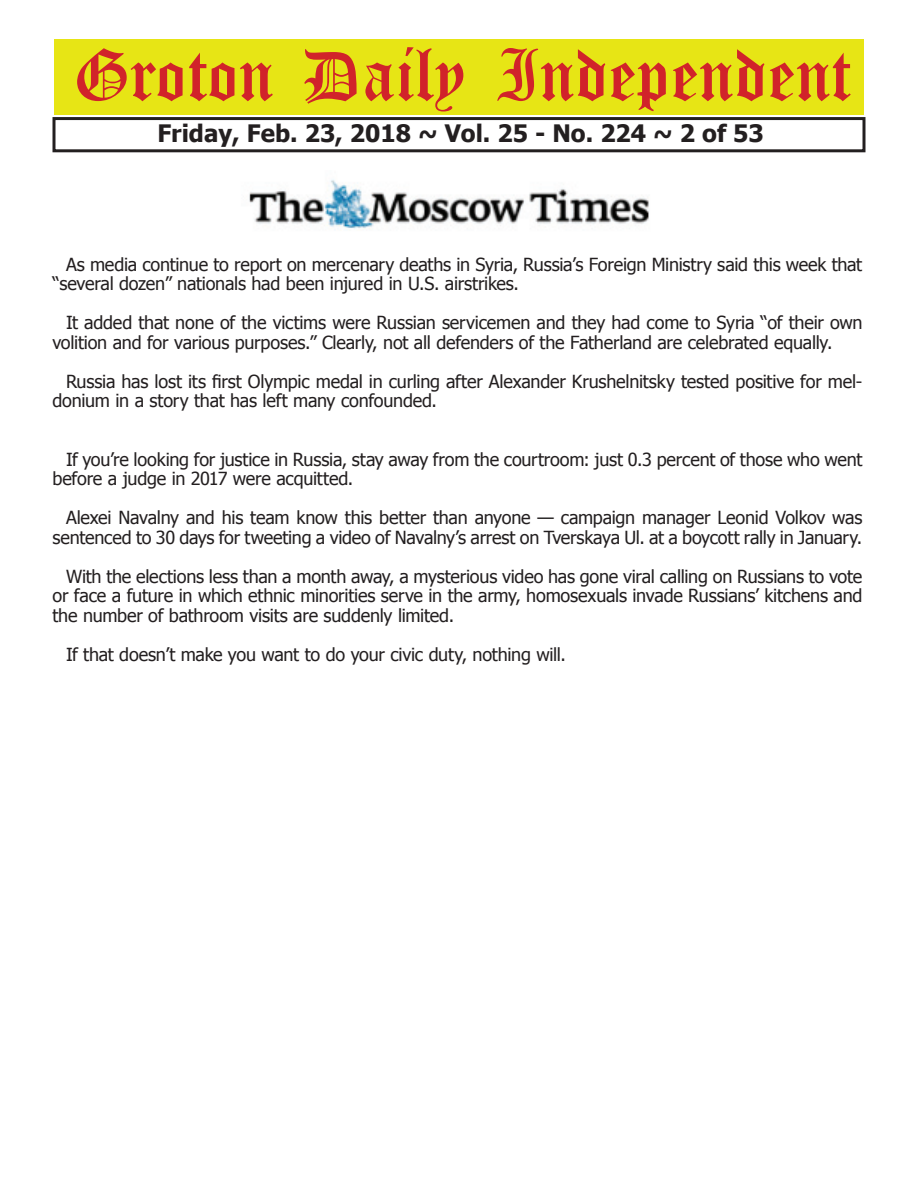
<style>
.page{position:relative;width:918px;height:1188px;background:#fff}
.page>*{position:absolute;margin:0;border:0;box-sizing:border-box;transform-origin:0 0}
.t1{font:54px "Old English Five";color:#d1232a}
.t2{font:700 24px "Tahoma";color:#231f20}
.t3{font:18px/19.5px "Tahoma";letter-spacing:-.015em;color:#231f20}
</style>
<div class="page">
<div style="left:52px;top:117px;width:814px;height:35px;border:3px solid #231f20"></div>
<div style="left:54px;top:40px;width:810px;height:75px;background:#e7e515"></div>
<img style="left:249px;top:179px;width:400px;height:50px">
<h1 class="t1" style="left:73px;top:50px;width:779px">Groton Daily Independent</h1>
<h2 class="t2" style="left:157px;top:116px;width:608px">Friday, Feb. 23, 2018 ~ Vol. 25 - No. 224 ~ 2 of 53</h2>
<p class="t3" style="left:52px;top:254px;width:811px;text-indent:14px">As media continue to report on mercenary deaths in Syria, Russia’s Foreign Ministry said this week that “several dozen” nationals had been injured in U.S. airstrikes.</p>
<p class="t3" style="left:52px;top:312px;width:812px;text-indent:14px">It added that none of the victims were Russian servicemen and they had come to Syria “of their own volition and for various purposes.” Clearly, not all defenders of the Fatherland are celebrated equally.</p>
<p class="t3" style="left:52px;top:371px;width:811px;text-indent:14px">Russia has lost its first Olympic medal in curling after Alexander Krushelnitsky tested positive for mel&shy;donium in a story that has left many confounded.</p>
<p class="t3" style="left:52px;top:449px;width:811px;text-indent:14px">If you’re looking for justice in Russia, stay away from the courtroom: just 0.3 percent of those who went before a judge in 2017 were acquitted.</p>
<p class="t3" style="left:52px;top:507px;width:812px;text-align:right">Alexei Navalny and his team know this better than anyone — campaign manager Leonid Volkov was sentenced to 30 days for tweeting a video of Navalny’s arrest on Tverskaya Ul. at a boycott rally in January.</p>
<p class="t3" style="left:52px;top:566px;width:812px;text-align:justify;text-indent:14px">With the elections less than a month away, a mysterious video has gone viral calling on Russians to vote or face a future in which ethnic minorities serve in the army, homosexuals invade Russians’ kitchens and the number of bathroom visits are suddenly limited.</p>
<p class="t3" style="left:66px;top:644px;width:501px">If that doesn’t make you want to do your civic duty, nothing will.</p>
</div>
